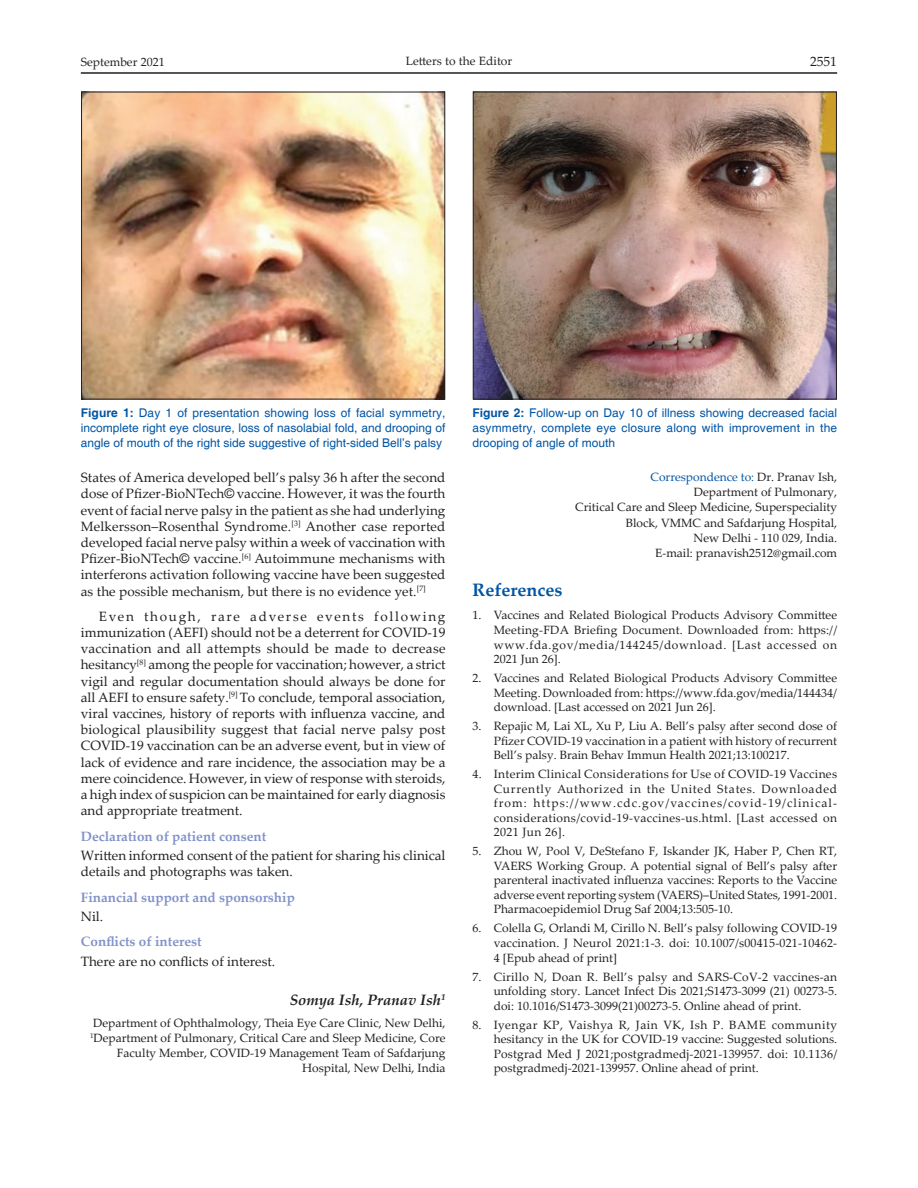
<style>
.page{position:relative;width:918px;height:1188px;background:#fff}
.page>*{position:absolute;margin:0;border:0;box-sizing:border-box;transform-origin:0 0}
.t1{font:700 18px "Palatino Linotype";color:#0155a5}
.L_AU{font:italic 700 15px "Palatino Linotype";color:#231f20}
.TX{font:13.5px/16.2px "Palatino Linotype";color:#231f20;text-align:justify}
.TXFL{font:13.5px/16.2px "Palatino Linotype";color:#231f20}
.t2{font:700 13.5px "Palatino Linotype";color:#8193c9}
.RH_1{font:13.5px "Palatino Linotype";color:#231f20}
.REF{font:12px/14.5px "Palatino Linotype";color:#231f20;text-align:justify}
.FGC{font:12px/15px "Helvetica";color:#0155a5;text-align:justify}
.L_AFF{font:12px/15px "Palatino Linotype";color:#231f20;text-align:right}
.L_ADD{font:12px/15.1px "Palatino Linotype";color:#231f20;text-align:right}
.RH_1-2{font:12px "Palatino Linotype";color:#231f20}
.s1{font-weight:700}
.s2{font-family:"Arial Unicode MS"}
.s3{color:#0155a5}
</style>
<div class="page">
<hr style="left:81px;top:72px;width:756px;height:2px;background:#231f20">
<img style="left:475px;top:94px;width:360px;height:303px">
<div style="left:473px;top:92px;width:364px;height:307px;border:1px solid #231f20"></div>
<img style="left:83px;top:94px;width:360px;height:303px">
<div style="left:81px;top:92px;width:364px;height:307px;border:1px solid #231f20"></div>
<p class="RH_1-2" style="left:81px;top:54px;width:85px">September 2021</p>
<p class="REF" style="left:406px;top:53px;width:108px">Letters to the Editor</p>
<p class="RH_1" style="left:810px;top:52px;width:28px">2551</p>
<p class="FGC" style="left:81px;top:406px;width:366px"><span class="s1">Figure 1:</span> Day 1 of presentation showing loss of facial symmetry, incomplete right eye closure, loss of nasolabial fold, and drooping of angle of mouth of the right side suggestive of right-sided Bell’s palsy</p>
<p class="TX" style="left:81px;top:469px;width:366px">States of America developed bell’s palsy 36 h after the second dose of Pfizer‑BioNTech<span class="s2">©</span> vaccine. However, it was the fourth event of facial nerve palsy in the patient as she had underlying Melkersson–Rosenthal Syndrome.<sup>[3]</sup> Another case reported developed facial nerve palsy within a week of vaccination with Pfizer‑BioNTech<span class="s2">©</span> vaccine.<sup>[6]</sup> Autoimmune mechanisms with interferons activation following vaccine have been suggested as the possible mechanism, but there is no evidence yet.<sup>[7]</sup></p>
<p class="TX" style="left:81px;top:608px;width:366px;text-indent:18px">Even though, rare adverse events following immunization (AEFI) should not be a deterrent for COVID‑19 vaccination and all attempts should be made to decrease hesitancy<sup>[8]</sup> among the people for vaccination; however, a strict vigil and regular documentation should always be done for all AEFI to ensure safety.<sup>[9]</sup> To conclude, temporal association, viral vaccines, history of reports with influenza vaccine, and biological plausibility suggest that facial nerve palsy post COVID‑19 vaccination can be an adverse event, but in view of lack of evidence and rare incidence, the association may be a mere coincidence. However, in view of response with steroids, a high index of suspicion can be maintained for early diagnosis and appropriate treatment.</p>
<h2 class="t2" style="left:81px;top:827px;width:187px">Declaration of patient consent</h2>
<p class="TXFL" style="left:81px;top:847px;width:366px">Written informed consent of the patient for sharing his clinical details and photographs was taken.</p>
<h2 class="t2" style="left:81px;top:887px;width:216px">Financial support and sponsorship</h2>
<p class="TXFL" style="left:81px;top:908px;width:24px">Nil.</p>
<h2 class="t2" style="left:81px;top:932px;width:122px">Conflicts of interest</h2>
<p class="TXFL" style="left:81px;top:952px;width:196px">There are no conflicts of interest.</p>
<p class="L_AU" style="left:290px;top:990px;width:157px">Somya Ish, Pranav Ish<sup>1</sup></p>
<p class="L_AFF" style="left:90px;top:1015px;width:357px">Department of Ophthalmology, Theia Eye Care Clinic, New Delhi, <sup>1</sup>Department of Pulmonary, Critical Care and Sleep Medicine, Core Faculty Member, COVID-19 Management Team of Safdarjung Hospital, New Delhi, India</p>
<p class="FGC" style="left:472px;top:406px;width:366px"><span class="s1">Figure 2:</span> Follow-up on Day 10 of illness showing decreased facial asymmetry, complete eye closure along with improvement in the drooping of angle of mouth</p>
<p class="L_ADD" style="left:575px;top:469px;width:263px"><span class="s3">Correspondence to:</span> Dr. Pranav Ish,<br>Department of Pulmonary,<br>Critical Care and Sleep Medicine, Superspeciality Block, VMMC and Safdarjung Hospital,<br>New Delhi ‑ 110 029, India.<br>E‑mail: pranavish2512@gmail.com</p>
<h1 class="t1" style="left:472px;top:577px;width:91px">References</h1>
<p class="REF" style="left:494px;top:608px;width:345px;text-indent:-21px">1. Vaccines and Related Biological Products Advisory Committee Meeting-FDA Briefing Document. Downloaded from: https:// www.fda.gov/media/144245/download. [Last accessed on 2021 Jun 26].</p>
<p class="REF" style="left:494px;top:670px;width:345px;text-indent:-21px">2. Vaccines and Related Biological Products Advisory Committee Meeting. Downloaded from: https://www.fda.gov/media/144434/ download. [Last accessed on 2021 Jun 26].</p>
<p class="REF" style="left:494px;top:718px;width:345px;text-indent:-21px">3. Repajic M, Lai XL, Xu P, Liu A. Bell’s palsy after second dose of Pfizer COVID-19 vaccination in a patient with history of recurrent Bell’s palsy. Brain Behav Immun Health 2021;13:100217.</p>
<p class="REF" style="left:494px;top:766px;width:345px;text-indent:-21px">4. Interim Clinical Considerations for Use of COVID-19 Vaccines Currently Authorized in the United States. Downloaded from: https://www.cdc.gov/vaccines/covid-19/clinical&shy;considerations/covid-19-vaccines-us.html. [Last accessed on 2021 Jun 26].</p>
<p class="REF" style="left:494px;top:844px;width:345px;text-indent:-21px">5. Zhou W, Pool V, DeStefano F, Iskander JK, Haber P, Chen RT, VAERS Working Group. A potential signal of Bell’s palsy after parenteral inactivated influenza vaccines: Reports to the Vaccine adverse event reporting system (VAERS)–United States, 1991-2001.<br>Pharmacoepidemiol Drug Saf 2004;13:505-10.</p>
<p class="REF" style="left:494px;top:921px;width:345px;text-indent:-21px">6. Colella G, Orlandi M, Cirillo N. Bell’s palsy following COVID-19 vaccination. J Neurol 2021:1-3. doi: 10.1007/s00415-021-10462- 4 [Epub ahead of print]</p>
<p class="REF" style="left:494px;top:969px;width:345px;text-indent:-21px">7. Cirillo N, Doan R. Bell’s palsy and SARS-CoV-2 vaccines-an unfolding story. Lancet Infect Dis 2021;S1473-3099 (21) 00273-5. doi: 10.1016/S1473-3099(21)00273-5. Online ahead of print.</p>
<p class="REF" style="left:494px;top:1017px;width:345px;text-indent:-21px">8. Iyengar KP, Vaishya R, Jain VK, Ish P. BAME community hesitancy in the UK for COVID-19 vaccine: Suggested solutions.<br>Postgrad Med J 2021;postgradmedj-2021-139957. doi: 10.1136/ postgradmedj-2021-139957. Online ahead of print.</p>
</div>
